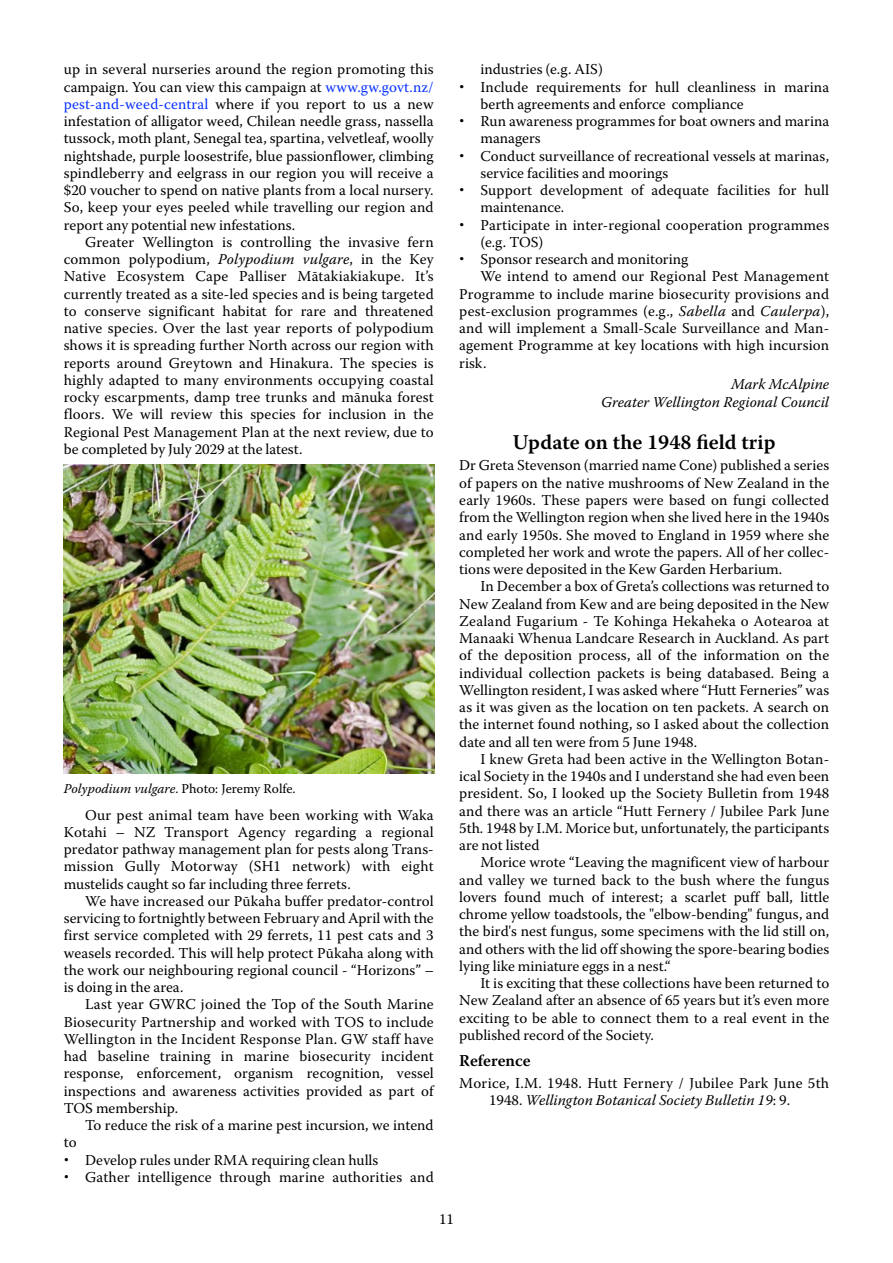
<style>
.page{position:relative;width:893px;height:1263px;background:#fff}
.page>*{position:absolute;margin:0;border:0;box-sizing:border-box;transform-origin:0 0}
.t1{font:600 21px "Warnock Pro";color:#000}
.t2{font:600 16.5px "Warnock Pro";color:#000}
.t3{font:15px/17.2px "Warnock Pro";letter-spacing:.005em;color:#000;text-align:justify}
.t4{font:italic 15px/17.2px "Warnock Pro";color:#000;text-align:right}
.t5{font:13.5px "Warnock Pro";color:#000}
.s1{color:#0831ff}
.s2{font-style:italic}
.s3{font-family:"Helvetica"}
</style>
<div class="page">
<img style="left:64px;top:464px;width:370px;height:309px">
<p class="t3" style="left:64px;top:62px;width:371px">up in several nurseries around the region promoting this campaign. You can view this campaign at <span class="s1">www.gw.govt.nz/ pest-and-weed-central</span> where if you report to us a new infestation of alligator weed, Chilean needle grass, nassella tussock, moth plant, Senegal tea, spartina, velvetleaf, woolly nightshade, purple loosestrife, blue passionflower, climbing spindleberry and eelgrass in our region you will receive a $20 voucher to spend on native plants from a local nursery.<br>So, keep your eyes peeled while travelling our region and report any potential new infestations.</p>
<p class="t3" style="left:64px;top:235px;width:371px;text-indent:21px">Greater Wellington is controlling the invasive fern common polypodium, <span class="s2">Polypodium vulgare</span>, in the Key Native Ecosystem Cape Palliser Mātakiakiakupe. It’s currently treated as a site-led species and is being targeted to conserve significant habitat for rare and threatened native species. Over the last year reports of polypodium shows it is spreading further North across our region with reports around Greytown and Hinakura. The species is highly adapted to many environments occupying coastal rocky escarpments, damp tree trunks and mānuka forest floors. We will review this species for inclusion in the Regional Pest Management Plan at the next review, due to be completed by July 2029 at the latest.</p>
<p class="t5" style="left:64px;top:783px;width:233px"><span class="s2">Polypodium vulgare</span>. Photo: Jeremy Rolfe.</p>
<p class="t3" style="left:64px;top:807px;width:371px;text-indent:21px">Our pest animal team have been working with Waka Kotahi – NZ Transport Agency regarding a regional predator pathway management plan for pests along Trans&shy;mission Gully Motorway (SH1 network) with eight mustelids caught so far including three ferrets.</p>
<p class="t3" style="left:64px;top:894px;width:371px;text-indent:21px">We have increased our Pūkaha buffer predator-control servicing to fortnightly between February and April with the first service completed with 29 ferrets, 11 pest cats and 3 weasels recorded. This will help protect Pūkaha along with the work our neighbouring regional council - “Horizons” – is doing in the area.</p>
<p class="t3" style="left:64px;top:997px;width:371px;text-indent:21px">Last year GWRC joined the Top of the South Marine Biosecurity Partnership and worked with TOS to include Wellington in the Incident Response Plan. GW staff have had baseline training in marine biosecurity incident response, enforcement, organism recognition, vessel inspections and awareness activities provided as part of TOS membership.</p>
<p class="t3" style="left:85px;top:1118px;width:350px">To reduce the risk of a marine pest incursion, we intend</p>
<p class="t3" style="left:64px;top:1135px;width:14px">to</p>
<p class="t3" style="left:64px;top:1152px;width:316px"><span class="s3">•</span> Develop rules under RMA requiring clean hulls</p>
<p class="t3" style="left:64px;top:1170px;width:371px"><span class="s3">•</span> Gather intelligence through marine authorities and</p>
<p class="t3" style="left:480px;top:62px;width:124px">industries (e.g. AIS)</p>
<p class="t3" style="left:480px;top:80px;width:350px;text-indent:-21px"><span class="s3">•</span> Include requirements for hull cleanliness in marina berth agreements and enforce compliance</p>
<p class="t3" style="left:480px;top:114px;width:350px;text-indent:-21px"><span class="s3">•</span> Run awareness programmes for boat owners and marina managers</p>
<p class="t3" style="left:480px;top:149px;width:350px;text-indent:-21px"><span class="s3">•</span> Conduct surveillance of recreational vessels at marinas, service facilities and moorings</p>
<p class="t3" style="left:480px;top:183px;width:350px;text-indent:-21px"><span class="s3">•</span> Support development of adequate facilities for hull maintenance.</p>
<p class="t3" style="left:480px;top:218px;width:350px;text-indent:-21px"><span class="s3">•</span> Participate in inter-regional cooperation programmes (e.g. TOS)</p>
<p class="t3" style="left:459px;top:252px;width:231px"><span class="s3">•</span> Sponsor research and monitoring</p>
<p class="t3" style="left:480px;top:269px;width:350px">We intend to amend our Regional Pest Management</p>
<p class="t3" style="left:459px;top:287px;width:371px">Programme to include marine biosecurity provisions and</p>
<p class="t3" style="left:459px;top:304px;width:371px">pest-exclusion programmes (e.g., <span class="s2">Sabella</span> and <span class="s2">Caulerpa</span>),</p>
<p class="t3" style="left:459px;top:321px;width:371px">and will implement a Small-Scale Surveillance and Man-</p>
<p class="t3" style="left:459px;top:338px;width:371px">agement Programme at key locations with high incursion</p>
<p class="t3" style="left:459px;top:356px;width:29px">risk.</p>
<p class="t4" style="left:601px;top:377px;width:229px">Mark McAlpine<br>Greater Wellington Regional Council</p>
<h1 class="t1" style="left:513px;top:433px;width:264px">Update on the 1948 field trip</h1>
<p class="t3" style="left:459px;top:458px;width:371px">Dr Greta Stevenson (married name Cone) published a series of papers on the native mushrooms of New Zealand in the early 1960s. These papers were based on fungi collected from the Wellington region when she lived here in the 1940s and early 1950s. She moved to England in 1959 where she completed her work and wrote the papers. All of her collec&shy;tions were deposited in the Kew Garden Herbarium.</p>
<p class="t3" style="left:459px;top:579px;width:371px;text-indent:21px">In December a box of Greta’s collections was returned to New Zealand from Kew and are being deposited in the New Zealand Fugarium - Te Kohinga Hekaheka o Aotearoa at Manaaki Whenua Landcare Research in Auckland. As part of the deposition process, all of the information on the individual collection packets is being databased. Being a Wellington resident, I was asked where “Hutt Ferneries” was as it was given as the location on ten packets. A search on the internet found nothing, so I asked about the collection date and all ten were from 5 June 1948.</p>
<p class="t3" style="left:459px;top:752px;width:371px;text-indent:21px">I knew Greta had been active in the Wellington Botan&shy;ical Society in the 1940s and I understand she had even been president. So, I looked up the Society Bulletin from 1948 and there was an article “Hutt Fernery / Jubilee Park June 5th. 1948 by I.M. Morice but, unfortunately, the participants are not listed</p>
<p class="t3" style="left:459px;top:855px;width:371px;text-indent:21px">Morice wrote “Leaving the magnificent view of harbour and valley we turned back to the bush where the fungus lovers found much of interest; a scarlet puff ball, little chrome yellow toadstools, the "elbow-bending" fungus, and the bird's nest fungus, some specimens with the lid still on, and others with the lid off showing the spore-bearing bodies lying like miniature eggs in a nest.“</p>
<p class="t3" style="left:459px;top:976px;width:371px;text-indent:21px">It is exciting that these collections have been returned to New Zealand after an absence of 65 years but it’s even more exciting to be able to connect them to a real event in the published record of the Society.</p>
<p class="t2" style="left:459px;top:1054px;width:73px">Reference</p>
<p class="t3" style="left:489px;top:1075px;width:342px;text-indent:-30px">Morice, I.M. 1948. Hutt Fernery / Jubilee Park June 5th<br>1948. <span class="s2">Wellington Botanical Society Bulletin 19</span>: 9.</p>
<p class="t3" style="left:439px;top:1212px;width:17px">11</p>
</div>
